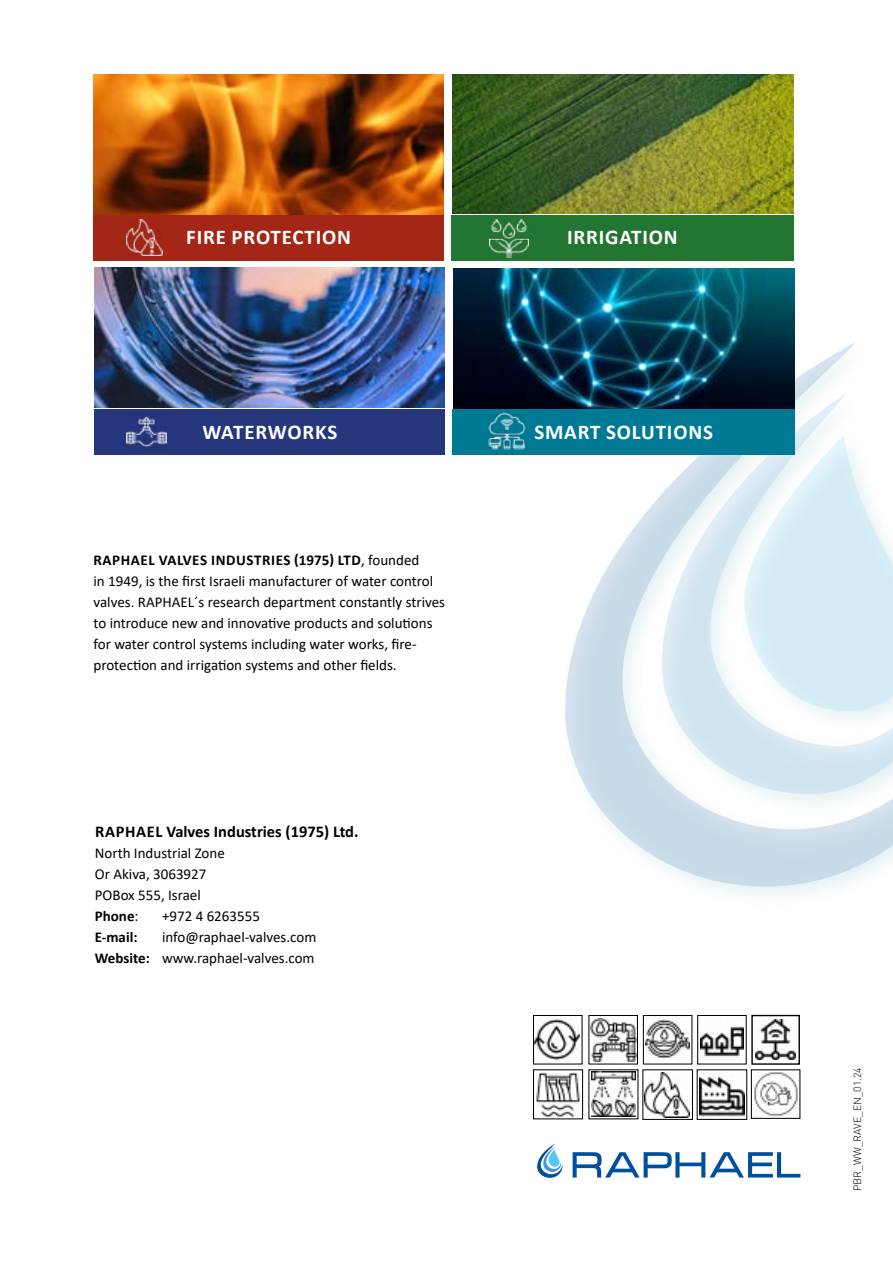
<style>
.page{position:relative;width:893px;height:1263px;background:#fff}
.page>*{position:absolute;margin:0;border:0;box-sizing:border-box;transform-origin:0 0}
.t1{font:700 21px "Calibri";letter-spacing:.04em;color:#fff}
.t2{font:700 16.5px "Calibri";color:#000}
.t3{font:15px/21px "Calibri";color:#000}
.t4{font:700 15px "Calibri";color:#000}
.t5{font:300 10.5px "DIN Pro";letter-spacing:.01em;color:#000}
.s1{font-weight:700}
</style>
<div class="page">
<svg style="left:573px;top:1152px;width:227px;height:25px"></svg>
<svg style="left:537px;top:1144px;width:25px;height:34px"></svg>
<img style="left:645px;top:1018px;width:45px;height:41px">
<div style="left:643px;top:1015px;width:49px;height:49px;border:1px solid #020203"></div>
<img style="left:590px;top:1018px;width:46px;height:43px">
<div style="left:588px;top:1015px;width:50px;height:49px;border:1px solid #020203"></div>
<img style="left:700px;top:1026px;width:44px;height:31px">
<div style="left:697px;top:1015px;width:50px;height:49px;border:1px solid #020203"></div>
<img style="left:756px;top:1020px;width:39px;height:40px">
<div style="left:751px;top:1015px;width:49px;height:50px;border:1px solid #000"></div>
<img style="left:535px;top:1072px;width:45px;height:45px">
<div style="left:533px;top:1069px;width:50px;height:50px;border:1px solid #020203"></div>
<img style="left:591px;top:1072px;width:44px;height:44px">
<img style="left:644px;top:1072px;width:46px;height:45px">
<div style="left:642px;top:1069px;width:51px;height:51px;border:1px solid #020203"></div>
<img style="left:699px;top:1073px;width:46px;height:44px">
<img style="left:753px;top:1071px;width:45px;height:46px">
<div style="left:751px;top:1069px;width:49px;height:50px;border:1px solid #020203"></div>
<img style="left:535px;top:1018px;width:44px;height:43px">
<div style="left:533px;top:1015px;width:50px;height:49px;border:1px solid #020203"></div>
<div style="left:556px;top:337px;width:337px;height:573px;background:#007994;opacity:.75"></div>
<svg style="left:563px;top:342px;width:330px;height:544px"></svg>
<img style="left:453px;top:74px;width:340px;height:140px">
<div style="left:451px;top:215px;width:343px;height:46px;background:#237632"></div>
<img style="left:94px;top:75px;width:350px;height:140px">
<div style="left:94px;top:215px;width:350px;height:46px;background:#a32616"></div>
<img style="left:454px;top:268px;width:340px;height:140px">
<div style="left:452px;top:409px;width:343px;height:46px;background:#007994"></div>
<img style="left:95px;top:267px;width:349px;height:140px">
<div style="left:95px;top:409px;width:350px;height:46px;background:#26367d"></div>
<img style="left:127px;top:416px;width:40px;height:31px">
<img style="left:490px;top:220px;width:38px;height:38px">
<img style="left:489px;top:413px;width:37px;height:37px">
<img style="left:127px;top:220px;width:36px;height:35px">
<h1 class="t1" style="left:186px;top:223px;width:166px">FIRE PROTECTION</h1>
<h1 class="t1" style="left:567px;top:223px;width:112px">IRRIGATION</h1>
<h1 class="t1" style="left:202px;top:417px;width:136px">WATERWORKS</h1>
<h1 class="t1" style="left:534px;top:417px;width:180px">SMART SOLUTIONS</h1>
<p class="t3" style="left:94px;top:549px;width:353px"><span class="s1">RAPHAEL VALVES INDUSTRIES (1975) LTD</span>, founded<br>in 1949, is the first Israeli manufacturer of water control valves. RAPHAEL´s research department constantly strives to introduce new and innovative products and solutions for water control systems including water works, fire&shy;protection and irrigation systems and other fields.</p>
<p class="t2" style="left:95px;top:820px;width:265px">RAPHAEL Valves Industries (1975) Ltd.</p>
<p class="t3" style="left:95px;top:842px;width:132px">North Industrial Zone<br>Or Akiva, 3063927<br>POBox 555, Israel<br><span class="s1">Phone</span>:</p>
<p class="t3" style="left:162px;top:905px;width:99px">+972 4 6263555</p>
<p class="t3" style="left:95px;top:926px;width:223px;text-align:right">info@raphael-valves.com<br><span class="s1">Website:</span> www.raphael-valves.com</p>
<p class="t4" style="left:95px;top:927px;width:44px">E-mail:</p>
<p class="t5" style="left:850px;top:1191px;width:126px;rotate:-90deg">PBR_WW_RAVE_EN_01.24</p>
</div>
